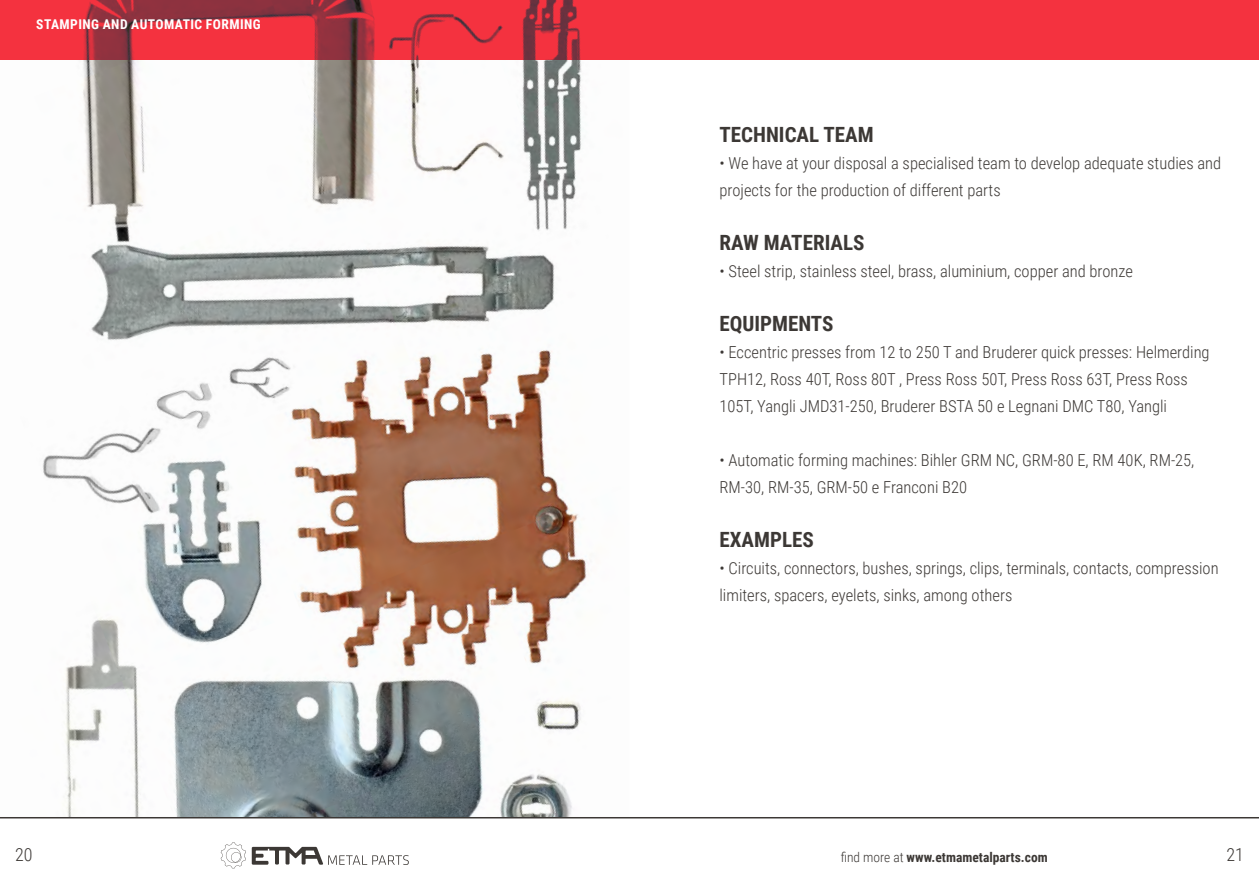
<style>
.page{position:relative;width:1259px;height:893px;background:#fff}
.page>*{position:absolute;margin:0;border:0;box-sizing:border-box;transform-origin:0 0}
.t1{font:700 21px "Roboto Condensed";color:#3c3835}
.t2{font:300 18px "Roboto Condensed";color:#3c3835}
.t3{font:300 16.5px/27px "Roboto Condensed";color:#3c3835}
.t4{font:700 13.5px "Roboto Condensed";color:#3c3835}
.t5{font:700 13.5px "Roboto Condensed";letter-spacing:.035em;color:#fff}
.s1{font-weight:300}
</style>
<div class="page">
<img style="left:42px;top:60px;width:546px;height:757px">
<svg style="left:0;top:0;width:1259px;height:60px;background:#e2313e"></svg>
<hr style="left:0;top:817px;width:1259px;height:1px;background:#3c3835">
<svg style="left:221px;top:842px;width:25px;height:26px"></svg>
<svg style="left:252px;top:847px;width:157px;height:18px"></svg>
<p class="t5" style="left:36px;top:17px;width:226px">STAMPING AND AUTOMATIC FORMING</p>
<p class="t1" style="left:719px;top:123px;width:156px">TECHNICAL TEAM</p>
<p class="t3" style="left:719px;top:150px;width:503px">• We have at your disposal a specialised team to develop adequate studies and projects for the production of different parts</p>
<p class="t1" style="left:719px;top:231px;width:146px">RAW MATERIALS</p>
<p class="t3" style="left:719px;top:258px;width:415px">• Steel strip, stainless steel, brass, aluminium, copper and bronze</p>
<p class="t1" style="left:719px;top:312px;width:115px">EQUIPMENTS</p>
<p class="t3" style="left:719px;top:339px;width:491px">• Eccentric presses from 12 to 250 T and Bruderer quick presses: Helmerding<br>TPH12, Ross 40T, Ross 80T , Press Ross 50T, Press Ross 63T, Press Ross<br>105T, Yangli JMD31-250, Bruderer BSTA 50 e Legnani DMC T80, Yangli</p>
<p class="t3" style="left:719px;top:447px;width:476px">• Automatic forming machines: Bihler GRM NC, GRM-80 E, RM 40K, RM-25,<br>RM-30, RM-35, GRM-50 e Franconi B20</p>
<p class="t1" style="left:719px;top:528px;width:96px">EXAMPLES</p>
<p class="t3" style="left:719px;top:555px;width:500px">• Circuits, connectors, bushes, springs, clips, terminals, contacts, compression limiters, spacers, eyelets, sinks, among others</p>
<p class="t2" style="left:15px;top:845px;width:19px">20</p>
<p class="t4" style="left:840px;top:850px;width:208px"><span class="s1">find more at</span> www.etmametalparts.com</p>
<p class="t2" style="left:1226px;top:845px;width:19px">21</p>
</div>
